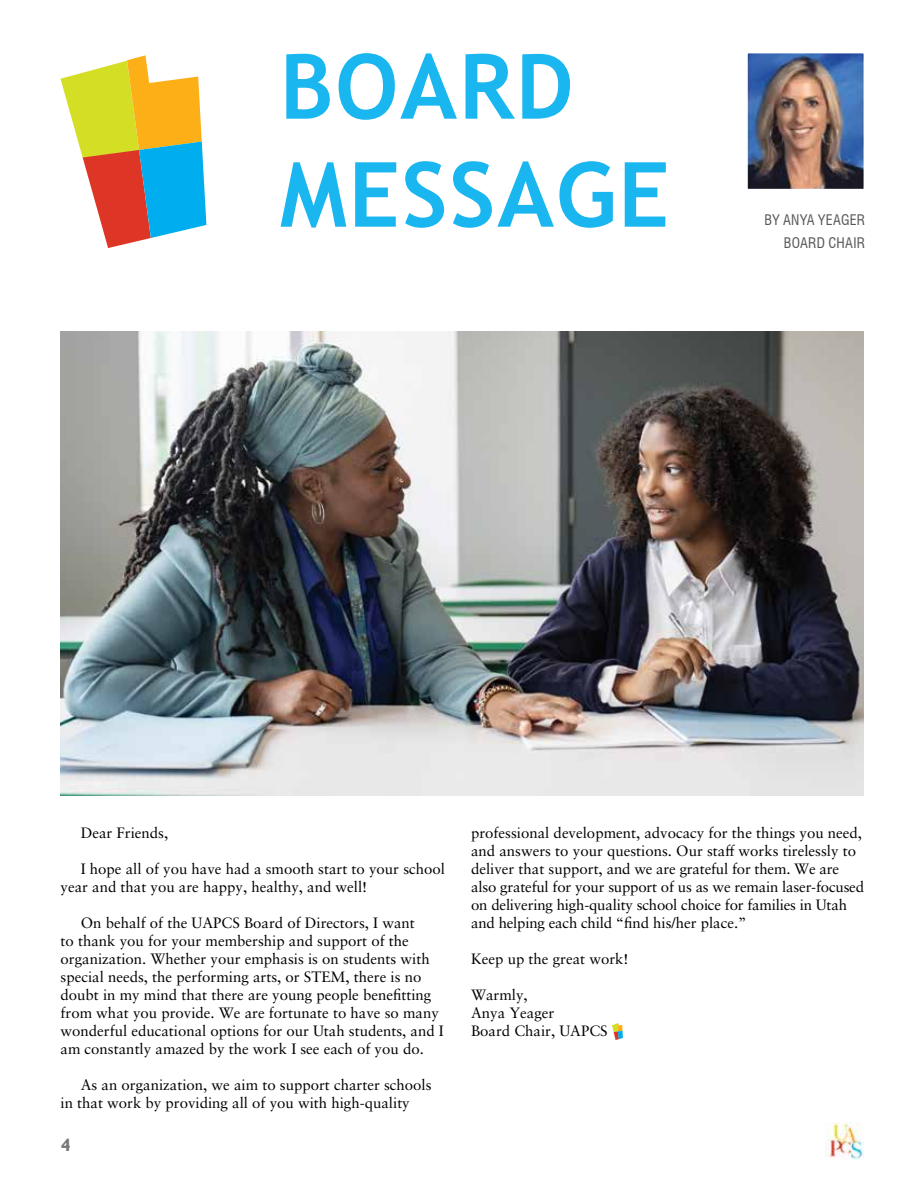
<style>
.page{position:relative;width:918px;height:1188px;background:#fff}
.page>*{position:absolute;margin:0;border:0;box-sizing:border-box;transform-origin:0 0}
.t1{font:700 90px/108px "Trebuchet MS";letter-spacing:.02em;color:#00aeef}
.t2{font:700 18px "Gill Sans";color:#757779}
.t3{font:15px/18px "Sabon LT Pro";color:#000}
.t4{font:condensed 14.25px/22.5px "Swiss 721 BT";letter-spacing:.01em;color:#58595b;text-align:right}
</style>
<div class="page">
<img style="left:826px;top:1122px;width:38px;height:38px">
<img style="left:61px;top:332px;width:803px;height:463px">
<svg style="left:612px;top:1023px;width:11px;height:17px"></svg>
<img style="left:749px;top:55px;width:113px;height:132px">
<div style="left:746px;top:52px;width:119px;height:138px;border:2px solid #fff"></div>
<svg style="left:61px;top:55px;width:145px;height:193px"></svg>
<h1 class="t1" style="left:280px;top:33px;width:391px">BOARD<br>MESSAGE</h1>
<p class="t4" style="left:765px;top:209px;width:102px">BY ANYA YEAGER<br>BOARD CHAIR</p>
<p class="t3" style="left:81px;top:823px;width:89px">Dear Friends,</p>
<p class="t3" style="left:61px;top:859px;width:386px;text-indent:20px">I hope all of you have had a smooth start to your school year and that you are happy, healthy, and well!</p>
<p class="t3" style="left:61px;top:913px;width:385px;text-indent:20px">On behalf of the UAPCS Board of Directors, I want<br>to thank you for your membership and support of the organization. Whether your emphasis is on students with special needs, the performing arts, or STEM, there is no doubt in my mind that there are young people benefitting from what you provide. We are fortunate to have so many wonderful educational options for our Utah students, and I am constantly amazed by the work I see each of you do.</p>
<p class="t3" style="left:61px;top:1075px;width:373px;text-indent:20px">As an organization, we aim to support charter schools in that work by providing all of you with high-quality</p>
<p class="t2" style="left:61px;top:1134px;width:11px">4</p>
<p class="t3" style="left:471px;top:823px;width:394px">professional development, advocacy for the things you need, and answers to your questions. Our staff works tirelessly to deliver that support, and we are grateful for them. We are also grateful for your support of us as we remain laser-focused on delivering high-quality school choice for families in Utah and helping each child “find his/her place.”</p>
<p class="t3" style="left:471px;top:949px;width:159px">Keep up the great work!</p>
<p class="t3" style="left:471px;top:985px;width:138px">Warmly,<br>Anya Yeager<br>Board Chair, UAPCS</p>
</div>
